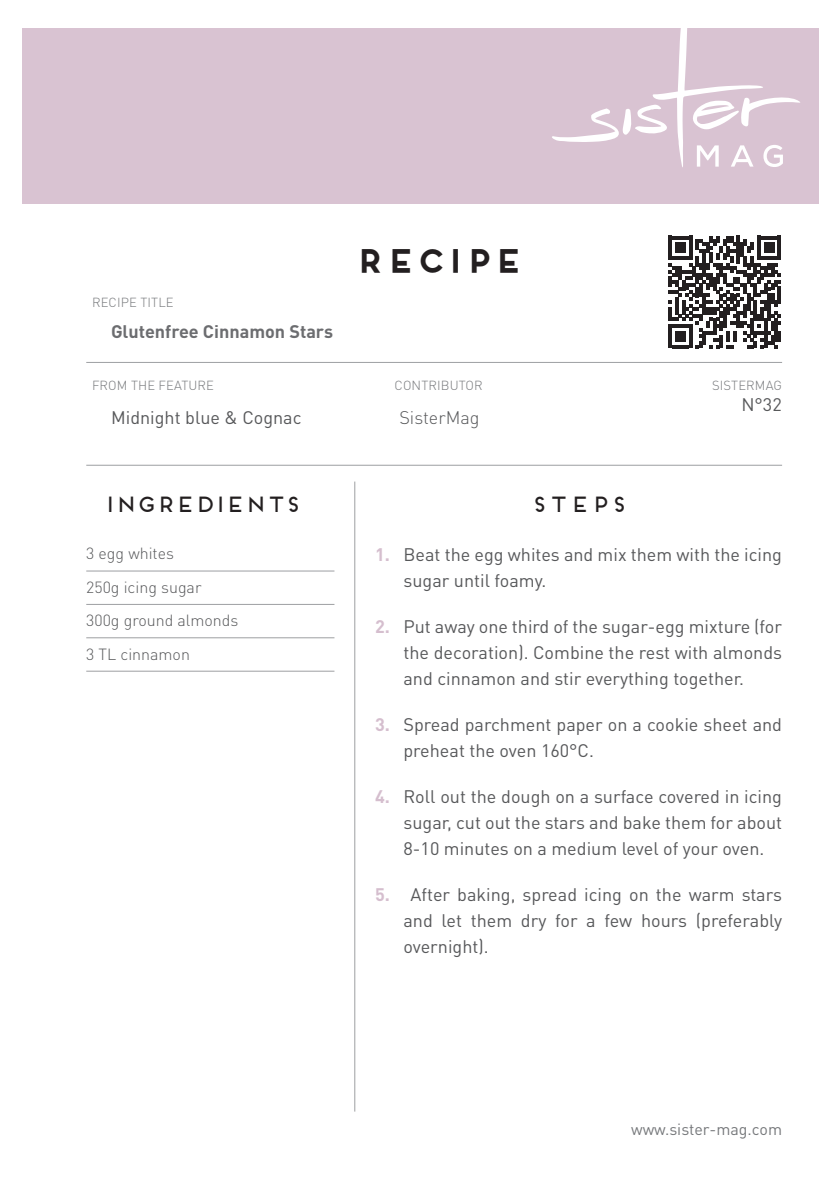
<style>
.page{position:relative;width:840px;height:1191px;background:#fff}
.page>*{position:absolute;margin:0;border:0;box-sizing:border-box;transform-origin:0 0}
.t1{font:700 31.6px "Frontage";color:#231f20}
.t2{font:22px "Frontage";letter-spacing:-.1em;color:#231f20}
.Rezeptinfos_oben{font:18px/26px "DIN Pro";color:#57585a;text-align:justify}
.Rezepttitel{font:700 18px "DIN Pro";color:#6c6d70}
.Rezeptinfos_oben-2{font:300 18px "DIN Pro";color:#57585a}
.Zutaten{font:300 16px "DIN Pro";color:#57585a}
.t3{font:16px "DIN Pro";color:#76787b}
.t4{font:300 13px "DIN Pro";letter-spacing:.01em;color:#76787b}
.s1{font-weight:700;color:#d5bece}
</style>
<div class="page">
<hr style="left:354px;top:481px;width:1px;height:630px;background:#9d9fa2">
<hr style="left:86px;top:362px;width:695px;height:1px;background:#9d9fa2">
<hr style="left:86px;top:465px;width:695px;height:1px;background:#9d9fa2">
<svg style="left:668px;top:236px;width:112px;height:112px"></svg>
<div style="left:23px;top:28px;width:795px;height:176px;background:#d9c3d2"></div>
<svg style="left:552px;top:28px;width:247px;height:139px"></svg>
<hr style="left:86px;top:570px;width:248px;height:1px;background:#9d9fa2">
<hr style="left:86px;top:604px;width:248px;height:1px;background:#9d9fa2">
<hr style="left:86px;top:637px;width:248px;height:1px;background:#9d9fa2">
<hr style="left:86px;top:671px;width:248px;height:1px;background:#9d9fa2">
<p class="t4" style="left:92px;top:293px;width:83px">RECIPE TITLE</p>
<p class="Rezepttitel" style="left:111px;top:319px;width:223px">Glutenfree Cinnamon Stars</p>
<h1 class="t1" style="left:353px;top:241px;width:171px">RECIPE</h1>
<p class="t4" style="left:92px;top:376px;width:123px">FROM THE FEATURE</p>
<p class="t4" style="left:394px;top:376px;width:90px">CONTRIBUTOR</p>
<p class="Rezeptinfos_oben" style="left:111px;top:404px;width:192px">Midnight blue &amp; Cognac</p>
<p class="Rezeptinfos_oben-2" style="left:399px;top:405px;width:82px">SisterMag</p>
<p class="t2" style="left:103px;top:491px;width:200px">INGREDIENTS</p>
<p class="t2" style="left:530px;top:491px;width:98px">STEPS</p>
<p class="t4" style="left:711px;top:376px;width:71px">SISTERMAG</p>
<p class="Rezeptinfos_oben" style="left:741px;top:390px;width:42px">N°32</p>
<p class="Zutaten" style="left:86px;top:543px;width:89px">3 egg whites</p>
<p class="Zutaten" style="left:86px;top:576px;width:117px">250g icing sugar</p>
<p class="Zutaten" style="left:86px;top:609px;width:154px">300g ground almonds</p>
<p class="Zutaten" style="left:86px;top:643px;width:105px">3 TL cinnamon</p>
<p class="Rezeptinfos_oben" style="left:403px;top:541px;width:380px;text-indent:-28px"><span class="s1">1.</span> Beat the egg whites and mix them with the icing sugar until foamy.</p>
<p class="Rezeptinfos_oben" style="left:403px;top:613px;width:380px;text-indent:-28px"><span class="s1">2.</span> Put away one third of the sugar-egg mixture (for the decoration). Combine the rest with almonds and cinnamon and stir everything together.</p>
<p class="Rezeptinfos_oben" style="left:403px;top:711px;width:380px;text-indent:-28px"><span class="s1">3.</span> Spread parchment paper on a cookie sheet and preheat the oven 160°C.</p>
<p class="Rezeptinfos_oben" style="left:403px;top:783px;width:380px;text-indent:-28px"><span class="s1">4.</span> Roll out the dough on a surface covered in icing sugar, cut out the stars and bake them for about 8-10 minutes on a medium level of your oven.</p>
<p class="Rezeptinfos_oben" style="left:403px;top:881px;width:380px;text-indent:-28px"><span class="s1">5.</span> After baking, spread icing on the warm stars and let them dry for a few hours (preferably overnight).</p>
<p class="t3" style="left:630px;top:1118px;width:152px">www.sister-mag.com</p>
</div>
